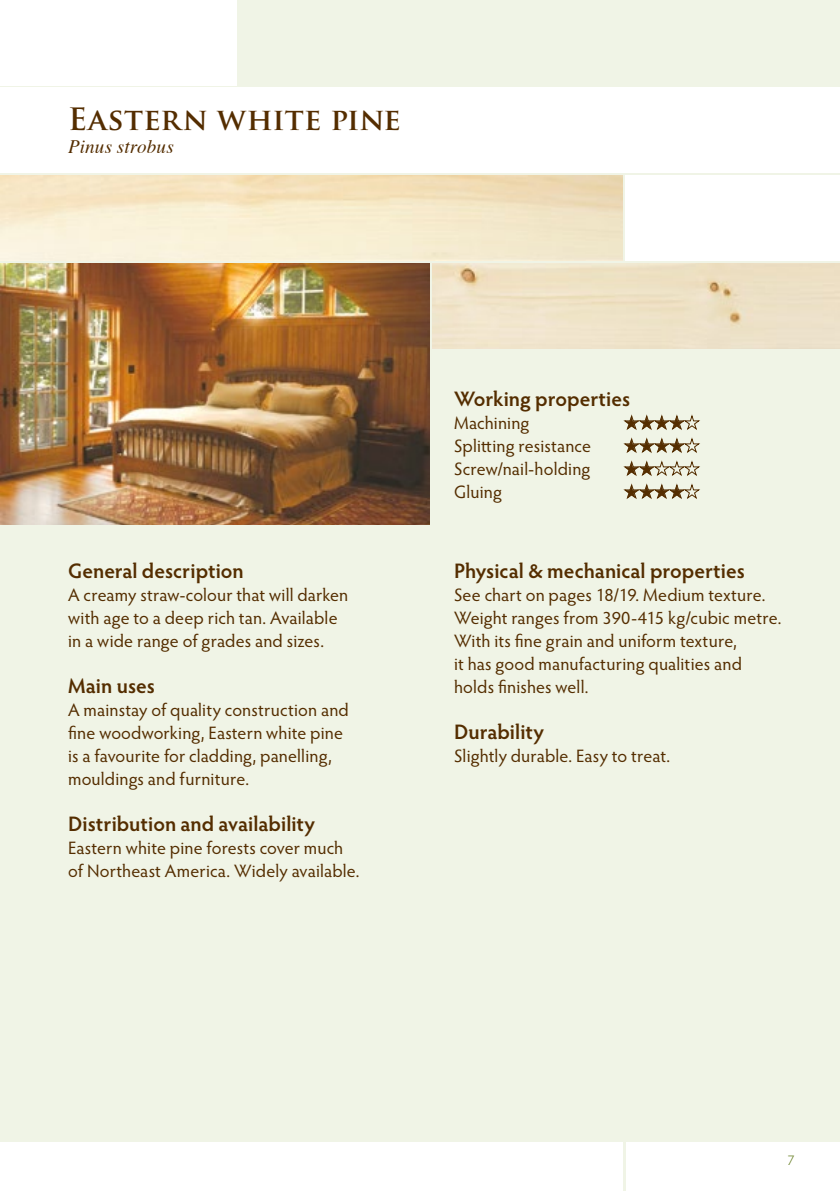
<style>
.page{position:relative;width:840px;height:1191px;background:#fff}
.page>*{position:absolute;margin:0;border:0;box-sizing:border-box;transform-origin:0 0}
.t1{font:700 30px "Trajan Pro";letter-spacing:.01em;color:#542d00}
.t2{font:600 21px "Hypatia Sans Pro";color:#542d00}
.t3{font:italic 19px "Times";letter-spacing:.01em;color:#542d00}
.t4{font:18px/23px "Hypatia Sans Pro";letter-spacing:.01em;color:#542d00}
.t5{font:18px "Zapf Dingbats ITC";color:#542d00}
.t6{font:300 14px "Hypatia Sans Pro";color:#5a7411}
</style>
<div class="page">
<div style="left:0;top:0;width:839px;height:1191px;background:#f0f4e6"></div>
<div style="left:0;top:1142px;width:622px;height:49px;background:#fff"></div>
<div style="left:625px;top:1142px;width:214px;height:49px;background:#fff"></div>
<div style="left:0;top:88px;width:839px;height:85px;background:#fff"></div>
<div style="left:0;top:0;width:237px;height:85px;background:#fff"></div>
<div style="left:625px;top:176px;width:214px;height:85px;background:#fff"></div>
<img style="left:0;top:264px;width:429px;height:260px">
<svg style="left:623px;top:414px;width:77px;height:16px"></svg>
<svg style="left:623px;top:437px;width:77px;height:16px"></svg>
<svg style="left:623px;top:483px;width:77px;height:16px"></svg>
<img style="left:0;top:176px;width:622px;height:85px">
<img style="left:432px;top:264px;width:407px;height:85px">
<svg style="left:623px;top:460px;width:77px;height:16px"></svg>
<h1 class="t1" style="left:68px;top:100px;width:334px">Eastern white pine</h1>
<p class="t3" style="left:68px;top:130px;width:107px">Pinus strobus</p>
<p class="t2" style="left:68px;top:556px;width:177px">General description</p>
<p class="t4" style="left:68px;top:583px;width:281px">A creamy straw-colour that will darken with age to a deep rich tan. Available in a wide range of grades and sizes.</p>
<p class="t2" style="left:68px;top:671px;width:88px">Main uses</p>
<p class="t4" style="left:68px;top:698px;width:282px">A mainstay of quality construction and fine woodworking, Eastern white pine is a favourite for cladding, panelling, mouldings and furniture.</p>
<p class="t2" style="left:68px;top:809px;width:248px">Distribution and availability</p>
<p class="t4" style="left:68px;top:836px;width:293px">Eastern white pine forests cover much of Northeast America. Widely available.</p>
<p class="t2" style="left:454px;top:384px;width:178px">Working properties</p>
<p class="t4" style="left:454px;top:410px;width:77px">Machining</p>
<p class="t5" style="left:624px;top:414px;width:61px">★★★★</p>
<p class="t4" style="left:454px;top:433px;width:138px">Splitting resistance</p>
<p class="t5" style="left:624px;top:437px;width:61px">★★★★</p>
<p class="t4" style="left:454px;top:456px;width:138px">Screw/nail-holding</p>
<p class="t4" style="left:454px;top:479px;width:49px">Gluing</p>
<p class="t5" style="left:624px;top:483px;width:61px">★★★★</p>
<p class="t2" style="left:454px;top:556px;width:292px">Physical &amp; mechanical properties</p>
<p class="t4" style="left:454px;top:583px;width:328px">See chart on pages 18/19. Medium texture.<br>Weight ranges from 390-415 kg/cubic metre.<br>With its fine grain and uniform texture,<br>it has good manufacturing qualities and holds finishes well.</p>
<p class="t2" style="left:454px;top:717px;width:91px">Durability</p>
<p class="t4" style="left:454px;top:744px;width:217px">Slightly durable. Easy to treat.</p>
<p class="t6" style="left:787px;top:1151px;width:9px">7</p>
</div>
